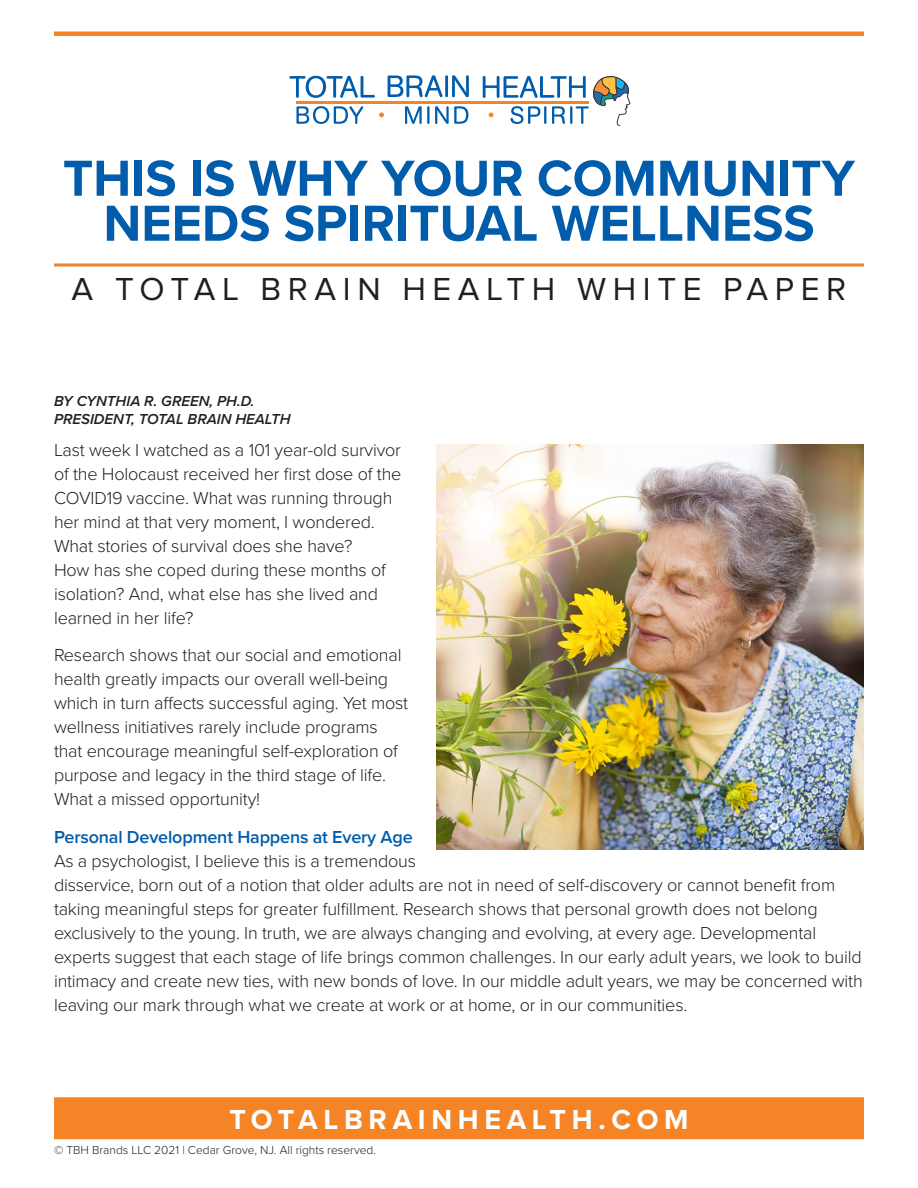
<style>
.page{position:relative;width:918px;height:1188px;background:#fff}
.page>*{position:absolute;margin:0;border:0;box-sizing:border-box;transform-origin:0 0}
.t1{font:700 52.5px/45px "Proxima Nova";color:#015dab;text-align:center}
.t2{font:33px "Proxima Nova";letter-spacing:.2em;color:#231f20}
.t3{font:700 28.5px "Proxima Nova";letter-spacing:.2em;color:#fff}
.t4{font:300 18px/24px "Proxima Nova";letter-spacing:-.01em;color:#231f20}
.t5{font:600 18px "Proxima Nova";letter-spacing:-.01em;color:#015dab}
.t6{font:italic 600 15px "Proxima Nova";color:#231f20}
.Copyright{font:300 12px "Proxima Nova";color:#231f20}
</style>
<div class="page">
<hr style="left:54px;top:263px;width:810px;height:3px;background:#f58427">
<div style="left:54px;top:1097px;width:810px;height:42px;background:#f58427"></div>
<hr style="left:54px;top:32px;width:810px;height:4px;background:#f58427">
<svg style="left:289px;top:76px;width:86px;height:22px"></svg>
<svg style="left:388px;top:75px;width:55px;height:22px"></svg>
<hr style="left:445px;top:75px;width:3px;height:22px;background:#015dab">
<svg style="left:452px;top:75px;width:17px;height:22px"></svg>
<hr style="left:296px;top:101px;width:293px;height:2px;background:#f58427">
<svg style="left:296px;top:106px;width:67px;height:18px"></svg>
<svg style="left:405px;top:106px;width:17px;height:18px"></svg>
<hr style="left:427px;top:106px;width:3px;height:18px;background:#015dab">
<svg style="left:435px;top:106px;width:33px;height:18px"></svg>
<svg style="left:379px;top:112px;width:5px;height:5px"></svg>
<svg style="left:483px;top:76px;width:147px;height:50px"></svg>
<img style="left:436px;top:445px;width:428px;height:405px">
<p class="t1" style="left:63px;top:155px;width:794px">THIS IS WHY YOUR COMMUNITY<br>NEEDS SPIRITUAL WELLNESS</p>
<p class="t2" style="left:72px;top:270px;width:776px">A TOTAL BRAIN HEALTH WHITE PAPER</p>
<p class="t6" style="left:54px;top:389px;width:202px">BY CYNTHIA R. GREEN, PH.D.</p>
<p class="t6" style="left:54px;top:407px;width:238px">PRESIDENT, TOTAL BRAIN HEALTH</p>
<p class="t4" style="left:54px;top:437px;width:349px">Last week I watched as a 101 year-old survivor of the Holocaust received her first dose of the COVID19 vaccine. What was running through her mind at that very moment, I wondered.<br>What stories of survival does she have?<br>How has she coped during these months of isolation? And, what else has she lived and learned in her life?</p>
<p class="t4" style="left:54px;top:642px;width:356px">Research shows that our social and emotional health greatly impacts our overall well-being which in turn affects successful aging. Yet most wellness initiatives rarely include programs that encourage meaningful self-exploration of purpose and legacy in the third stage of life.<br>What a missed opportunity!</p>
<p class="t5" style="left:54px;top:824px;width:360px">Personal Development Happens at Every Age</p>
<p class="t4" style="left:54px;top:848px;width:810px">As a psychologist, I believe this is a tremendous<br>disservice, born out of a notion that older adults are not in need of self-discovery or cannot benefit from taking meaningful steps for greater fulfillment. Research shows that personal growth does not belong exclusively to the young. In truth, we are always changing and evolving, at every age. Developmental experts suggest that each stage of life brings common challenges. In our early adult years, we look to build intimacy and create new ties, with new bonds of love. In our middle adult years, we may be concerned with leaving our mark through what we create at work or at home, or in our communities.</p>
<p class="t3" style="left:229px;top:1098px;width:461px">TOTALBRAINHEALTH.COM</p>
<p class="Copyright" style="left:54px;top:1141px;width:324px">© TBH Brands LLC 2021 | Cedar Grove, NJ. All rights reserved.</p>
</div>
